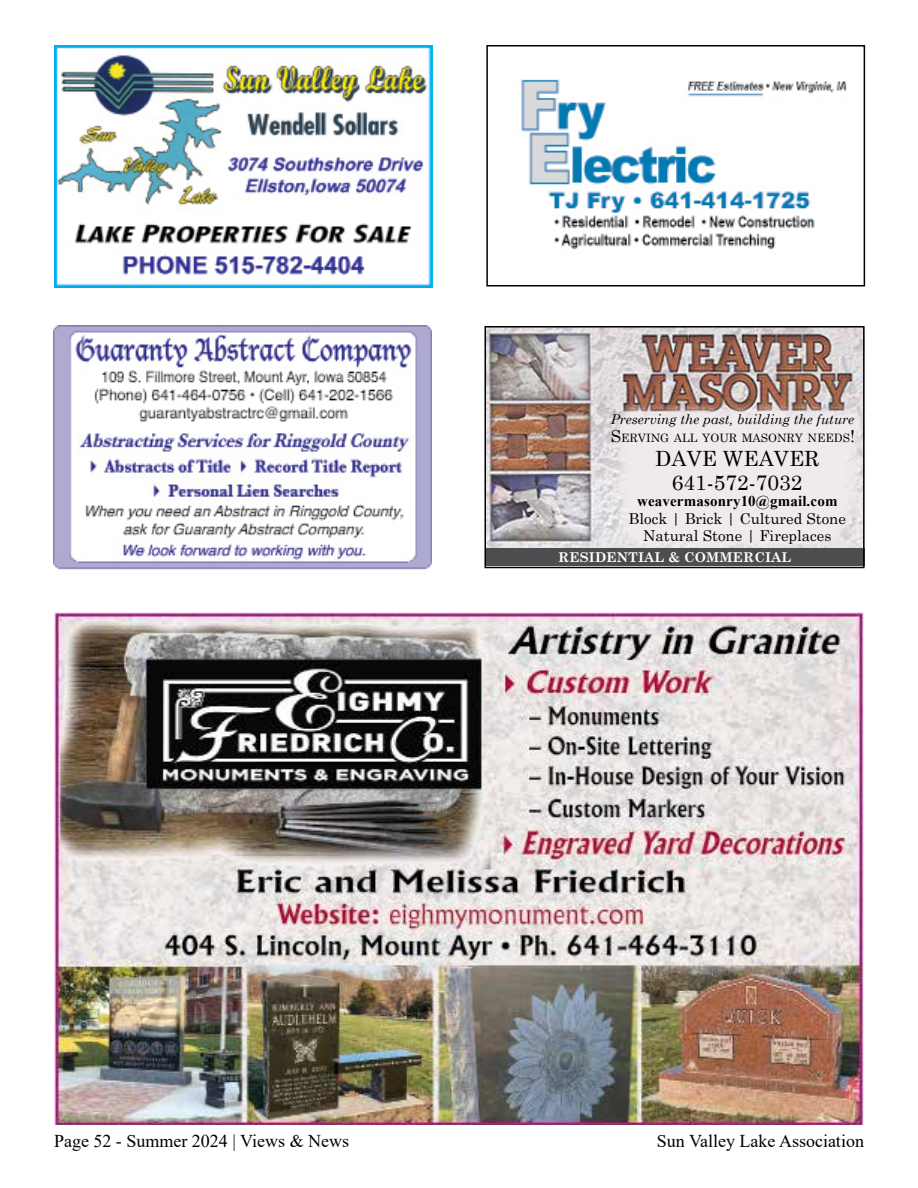
<style>
.page{position:relative;width:918px;height:1188px;background:#fff}
.page>*{position:absolute;margin:0;border:0;box-sizing:border-box;transform-origin:0 0}
.t1{font:21px/24px "Century Schoolbook";color:#000;text-align:center}
.t2{font:18px "Times New Roman";color:#000}
.t3{font:15px/16.5px "Century Schoolbook";color:#000;text-align:center}
.t4{font:700 15px "Times New Roman";letter-spacing:.01em;color:#000}
.t5{font:italic 13.5px "Century Schoolbook";color:#000}
.t6{font:700 13.5px "Century Schoolbook";letter-spacing:.01em;color:#fff}
.t7{font:11.55px "Century Schoolbook";color:#000}
.s1{font-size:16.5px}
</style>
<div class="page">
<img style="left:54px;top:612px;width:810px;height:513px">
<img style="left:54px;top:45px;width:378px;height:243px">
<img style="left:53px;top:326px;width:378px;height:244px">
<img style="left:487px;top:329px;width:375px;height:219px">
<div style="left:485px;top:548px;width:379px;height:18px;background:#4d4d4f"></div>
<div style="left:484px;top:326px;width:381px;height:242px;border:2px solid #000"></div>
<img style="left:521px;top:79px;width:326px;height:171px">
<div style="left:486px;top:45px;width:379px;height:241px;border:2px solid #000"></div>
<p class="t5" style="left:611px;top:409px;width:245px">Preserving the past, building the future</p>
<p class="t7" style="left:611px;top:428px;width:246px"><span class="s1">S</span>ERVING ALL YOUR MASONRY NEEDS<span class="s1">!</span></p>
<p class="t1" style="left:655px;top:444px;width:17px">DAVE</p>
<p class="t1" style="left:672px;top:444px;width:132px">WEAVER<br>641-572-7032</p>
<p class="t4" style="left:637px;top:490px;width:202px">weavermasonry10@gmail.com</p>
<p class="t3" style="left:629px;top:509px;width:219px">Block | Brick | Cultured Stone<br>Natural Stone | Fireplaces</p>
<p class="t6" style="left:558px;top:547px;width:235px">RESIDENTIAL &amp; COMMERCIAL</p>
<p class="t2" style="left:54px;top:1128px;width:297px">Page 52 - Summer 2024 | Views &amp; News</p>
<p class="t2" style="left:657px;top:1128px;width:209px">Sun Valley Lake Association</p>
</div>
